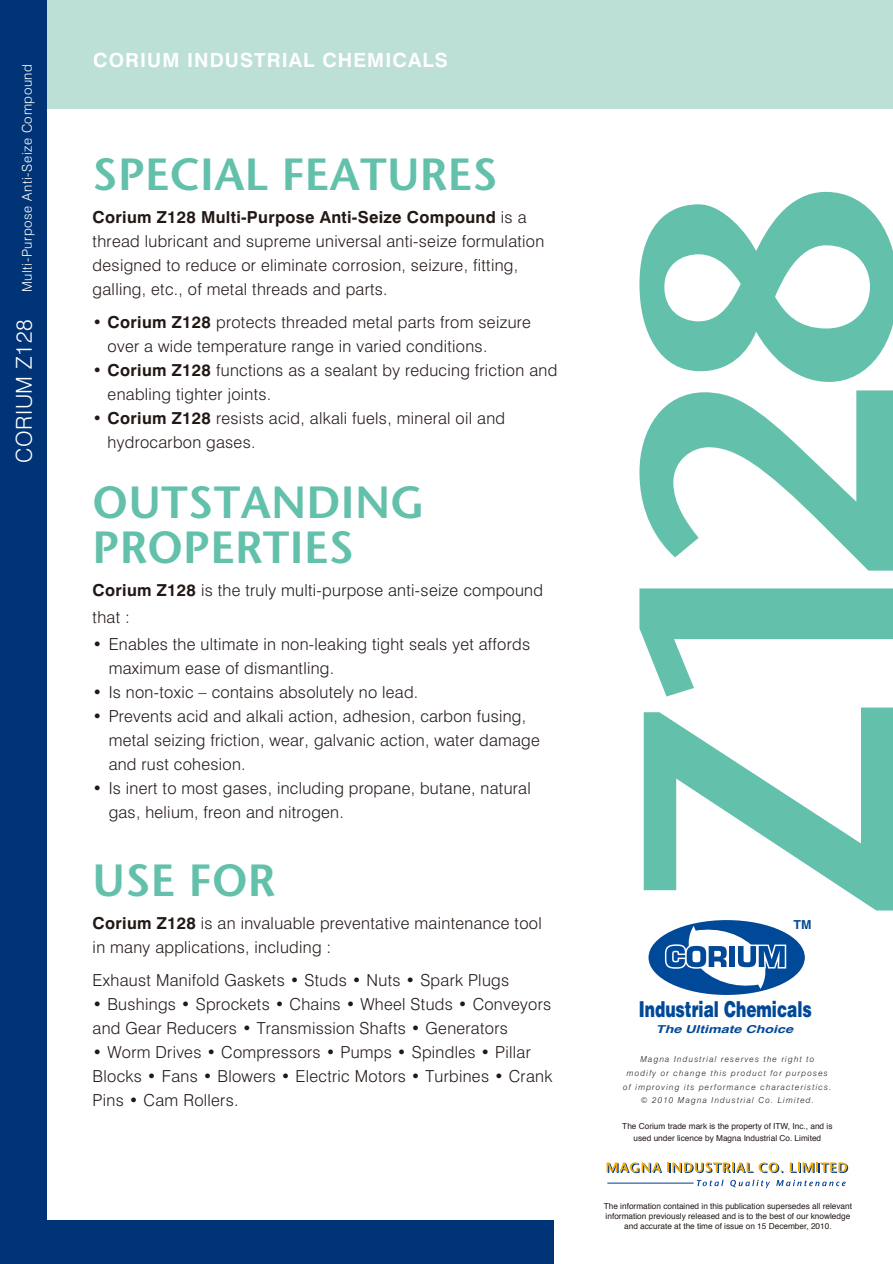
<style>
.page{position:relative;width:893px;height:1264px;background:#fff}
.page>*{position:absolute;margin:0;border:0;box-sizing:border-box;transform-origin:0 0}
.t1{font:600 356.4px "Stone Sans";color:#63c0ab}
.t2{font:600 45px/44.7px "Stone Sans";letter-spacing:.005em;color:#63c0ab}
.t3{font:900 21.9px "Helvetica";color:#004998;scale:.7 1}
.t4{font:700 19.5px "Swiss 721 BT";letter-spacing:.055em;color:#fff}
.t5{font:300 16.5px/24px "Swiss 721 BT";letter-spacing:.02em;color:#221815}
.t6{font:300 13.35px "Swiss 721 BT";letter-spacing:.045em;color:#fff}
.t7{font:700 12.45px "Helvetica";color:#004998}
.t8{font:italic 700 10.95px "Helvetica";color:#004998;scale:1.3 1}
.t9{font:8.25px/9.9px "Helvetica";color:#221815;text-align:center}
.t10{font:italic 300 8.25px/13.6px "Swiss 721 BT";letter-spacing:.145em;color:#221815;text-align:center}
.s1{font-size:21.9px}
.s2{font-weight:700}
</style>
<div class="page">
<div style="left:0;top:0;width:892px;height:108px;background:#bde0d6"></div>
<div style="left:0;top:1219px;width:553px;height:44px;background:#003477"></div>
<div style="left:0;top:0;width:47px;height:1263px;background:#003477"></div>
<hr style="left:607px;top:1182px;width:86px;height:1px;background:#003b8f">
<svg style="left:696px;top:1179px;width:27px;height:6px"></svg>
<svg style="left:730px;top:1179px;width:39px;height:9px"></svg>
<svg style="left:776px;top:1179px;width:69px;height:6px"></svg>
<svg style="left:606px;top:1162px;width:177px;height:10px"></svg>
<svg style="left:789px;top:1162px;width:58px;height:10px"></svg>
<div style="left:648px;top:919px;width:156px;height:75px;background:#004998;border-radius:50%"></div>
<svg style="left:664px;top:925px;width:121px;height:63px"></svg>
<p class="t6" style="left:19px;top:462px;width:400px;rotate:-90deg"><span class="s1">CORIUM Z128</span> Multi-Purpose Anti-Seize Compound</p>
<p class="t4" style="left:93px;top:48px;width:356px">CORIUM INDUSTRIAL CHEMICALS</p>
<h2 class="t2" style="left:93px;top:151px;width:406px">SPECIAL FEATURES</h2>
<p class="t5" style="left:93px;top:205px;width:453px"><span class="s2">Corium Z128 Multi-Purpose Anti-Seize Compound</span> is a thread lubricant and supreme universal anti-seize formulation designed to reduce or eliminate corrosion, seizure, fitting, galling, etc., of metal threads and parts.</p>
<p class="t5" style="left:108px;top:310px;width:424px;text-indent:-15px"><span class="s2">• Corium Z128</span> protects threaded metal parts from seizure over a wide temperature range in varied conditions.</p>
<p class="t5" style="left:108px;top:358px;width:451px;text-indent:-15px"><span class="s2">• Corium Z128</span> functions as a sealant by reducing friction and enabling tighter joints.</p>
<p class="t5" style="left:108px;top:406px;width:399px;text-indent:-15px"><span class="s2">• Corium Z128</span> resists acid, alkali fuels, mineral oil and hydrocarbon gases.</p>
<h2 class="t2" style="left:93px;top:479px;width:334px">OUTSTANDING<br>PROPERTIES</h2>
<p class="t5" style="left:93px;top:576px;width:451px;line-height:26.8px"><span class="s2">Corium Z128</span> is the truly multi-purpose anti-seize compound that :</p>
<p class="t5" style="left:109px;top:631px;width:423px;text-indent:-16px">• Enables the ultimate in non-leaking tight seals yet affords maximum ease of dismantling.</p>
<p class="t5" style="left:93px;top:679px;width:327px">• Is non-toxic – contains absolutely no lead.</p>
<p class="t5" style="left:109px;top:703px;width:432px;text-indent:-16px">• Prevents acid and alkali action, adhesion, carbon fusing, metal seizing friction, wear, galvanic action, water damage and rust cohesion.</p>
<p class="t5" style="left:109px;top:775px;width:423px;text-indent:-16px">• Is inert to most gases, including propane, butane, natural gas, helium, freon and nitrogen.</p>
<h2 class="t2" style="left:93px;top:857px;width:184px">USE FOR</h2>
<p class="t5" style="left:93px;top:910px;width:450px"><span class="s2">Corium Z128</span> is an invaluable preventative maintenance tool in many applications, including :</p>
<p class="t5" style="left:93px;top:967px;width:418px">Exhaust Manifold Gaskets • Studs • Nuts • Spark Plugs</p>
<p class="t5" style="left:93px;top:991px;width:460px">• Bushings • Sprockets • Chains • Wheel Studs • Conveyors and Gear Reducers • Transmission Shafts • Generators</p>
<p class="t5" style="left:93px;top:1039px;width:461px">• Worm Drives • Compressors • Pumps • Spindles • Pillar<br>Blocks • Fans • Blowers • Electric Motors • Turbines • Crank<br>Pins • Cam Rollers.</p>
<h1 class="t1" style="left:547px;top:917px;width:734px;rotate:-90deg">Z128</h1>
<p class="t7" style="left:793px;top:914px;width:19px">TM</p>
<h3 class="t3" style="left:638px;top:995px;width:249px">Industrial Chemicals</h3>
<p class="t8" style="left:655px;top:1019px;width:107px">The Ultimate Choice</p>
<p class="t10" style="left:623px;top:1052px;width:210px">Magna Industrial reserves the right to<br>modify or change this product for purposes of improving its performance characteristics. © 2010 Magna Industrial Co. Limited.</p>
<p class="t9" style="left:622px;top:1120px;width:212px;line-height:12px">The Corium trade mark is the property of ITW, Inc., and is used under licence by Magna Industrial Co. Limited</p>
<p class="t9" style="left:603px;top:1200px;width:250px">The information contained in this publication supersedes all relevant information previously released and is to the best of our knowledge and accurate at the time of issue on 15 December, 2010.</p>
</div>
